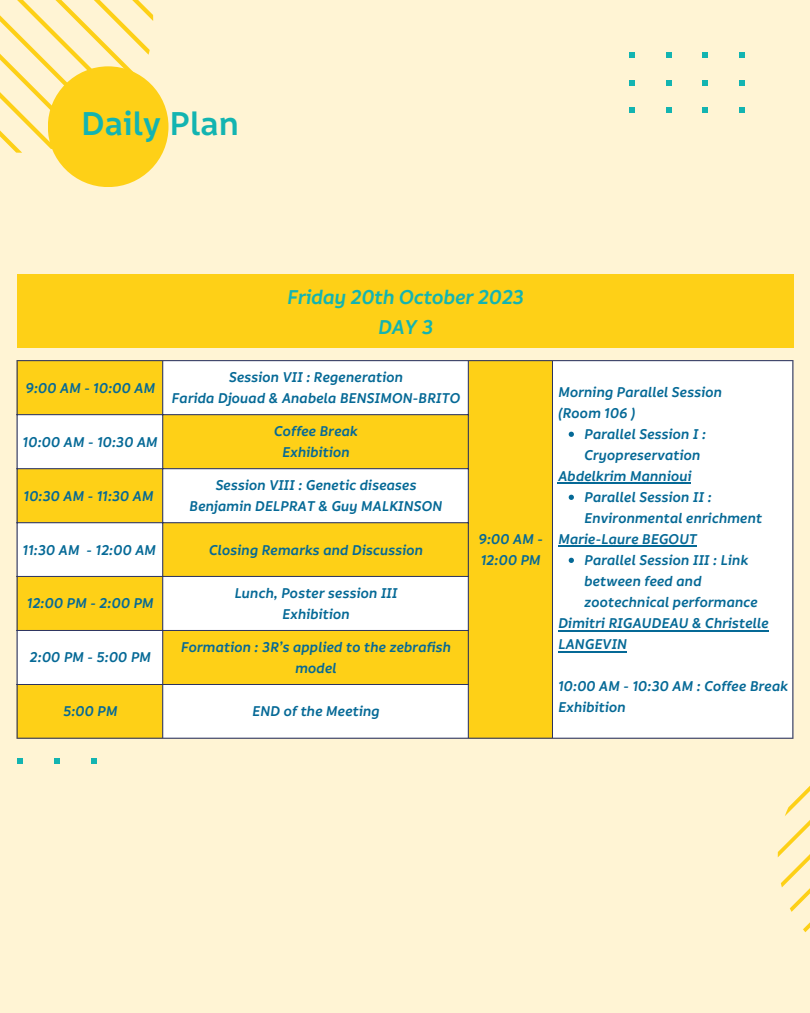
<style>
.page{position:relative;width:810px;height:1013px;background:#fff}
.page>*{position:absolute;margin:0;border:0;box-sizing:border-box;transform-origin:0 0}
.t1{font:600 35.7px "Informative";color:#13b4b1}
.t2{font:italic 600 21.6px "Informative";letter-spacing:-.01em;color:#13b4b1}
.t3{font:italic 600 15.3px/21px "Informative";color:#056996}
</style>
<div class="page">
<div style="left:0;top:0;width:810px;height:1012px;background:#fff4d4"></div>
<svg style="left:0;top:0;width:153px;height:153px"></svg>
<svg style="left:729px;top:738px;width:81px;height:195px"></svg>
<svg style="left:629px;top:52px;width:5px;height:5px"></svg>
<svg style="left:629px;top:80px;width:5px;height:5px"></svg>
<svg style="left:629px;top:108px;width:5px;height:5px"></svg>
<svg style="left:666px;top:52px;width:5px;height:5px"></svg>
<svg style="left:666px;top:80px;width:5px;height:5px"></svg>
<svg style="left:666px;top:108px;width:5px;height:5px"></svg>
<svg style="left:703px;top:52px;width:5px;height:5px"></svg>
<svg style="left:703px;top:80px;width:5px;height:5px"></svg>
<svg style="left:703px;top:108px;width:5px;height:5px"></svg>
<svg style="left:740px;top:52px;width:5px;height:5px"></svg>
<svg style="left:740px;top:80px;width:5px;height:5px"></svg>
<svg style="left:740px;top:108px;width:5px;height:5px"></svg>
<svg style="left:18px;top:758px;width:5px;height:5px"></svg>
<svg style="left:55px;top:758px;width:5px;height:5px"></svg>
<svg style="left:92px;top:758px;width:5px;height:5px"></svg>
<div style="left:48px;top:66px;width:121px;height:121px;background:#fed017;border-radius:50%"></div>
<div style="left:17px;top:274px;width:776px;height:74px;background:#fed017"></div>
<svg style="left:18px;top:361px;width:774px;height:376px;background:#fdeca5"></svg>
<svg style="left:569px;top:431px;width:5px;height:6px"></svg>
<svg style="left:569px;top:494px;width:5px;height:6px"></svg>
<svg style="left:569px;top:557px;width:5px;height:6px"></svg>
<hr style="left:558px;top:482px;width:133px;height:2px;background:#056996">
<hr style="left:558px;top:545px;width:139px;height:2px;background:#056996">
<hr style="left:558px;top:629px;width:210px;height:2px;background:#056996">
<hr style="left:558px;top:650px;width:69px;height:2px;background:#056996">
<hr style="left:17px;top:361px;width:1px;height:376px;background:#2b3360">
<hr style="left:162px;top:361px;width:1px;height:376px;background:#2b3360">
<hr style="left:468px;top:361px;width:1px;height:376px;background:#2b3360">
<hr style="left:552px;top:361px;width:1px;height:376px;background:#2b3360">
<hr style="left:792px;top:361px;width:1px;height:376px;background:#2b3360">
<hr style="left:17px;top:360px;width:776px;height:1px;background:#2b3360">
<hr style="left:17px;top:414px;width:452px;height:1px;background:#2b3360">
<hr style="left:17px;top:468px;width:452px;height:1px;background:#2b3360">
<hr style="left:17px;top:522px;width:452px;height:1px;background:#2b3360">
<hr style="left:17px;top:576px;width:452px;height:1px;background:#2b3360">
<hr style="left:17px;top:630px;width:452px;height:1px;background:#2b3360">
<hr style="left:17px;top:684px;width:452px;height:1px;background:#2b3360">
<hr style="left:17px;top:737px;width:776px;height:1px;background:#2b3360">
<p class="t1" style="left:81px;top:100px;width:159px">Daily Plan</p>
<p class="t3" style="left:25px;top:376px;width:131px">9:00 AM - 10:00 AM</p>
<p class="t3" style="left:22px;top:430px;width:136px">10:00 AM - 10:30 AM</p>
<p class="t3" style="left:23px;top:484px;width:131px">10:30 AM - 11:30 AM</p>
<p class="t2" style="left:287px;top:283px;width:238px">Friday 20th October 2023</p>
<p class="t2" style="left:378px;top:313px;width:56px">DAY 3</p>
<p class="t3" style="left:228px;top:366px;width:176px">Session VII : Regeneration</p>
<p class="t3" style="left:171px;top:387px;width:290px">Farida Djouad &amp; Anabela BENSIMON-BRITO</p>
<p class="t3" style="left:274px;top:420px;width:85px">Coffee Break</p>
<p class="t3" style="left:282px;top:441px;width:69px">Exhibition</p>
<p class="t3" style="left:215px;top:474px;width:203px">Session VIII : Genetic diseases</p>
<p class="t3" style="left:189px;top:495px;width:255px">Benjamin DELPRAT &amp; Guy MALKINSON</p>
<p class="t3" style="left:22px;top:538px;width:135px">11:30 AM - 12:00 AM</p>
<p class="t3" style="left:209px;top:538px;width:216px">Closing Remarks and Discussion</p>
<p class="t3" style="left:27px;top:592px;width:128px">12:00 PM - 2:00 PM</p>
<p class="t3" style="left:234px;top:581px;width:165px">Lunch, Poster session III</p>
<p class="t3" style="left:282px;top:602px;width:69px">Exhibition</p>
<p class="t3" style="left:29px;top:646px;width:123px">2:00 PM - 5:00 PM</p>
<p class="t3" style="left:180px;top:635px;width:272px;text-align:center">Formation : 3R’s applied to the zebrafish model</p>
<p class="t3" style="left:63px;top:700px;width:56px">5:00 PM</p>
<p class="t3" style="left:252px;top:700px;width:129px">END of the Meeting</p>
<p class="t3" style="left:478px;top:528px;width:66px">9:00 AM -<br>12:00 PM</p>
<p class="t3" style="left:558px;top:381px;width:165px">Morning Parallel Session</p>
<p class="t3" style="left:558px;top:402px;width:78px">(Room 106 )</p>
<p class="t3" style="left:584px;top:423px;width:123px">Parallel Session I :<br>Cryopreservation</p>
<p class="t3" style="left:584px;top:486px;width:179px">Parallel Session II :<br>Environmental enrichment</p>
<p class="t3" style="left:584px;top:549px;width:175px">Parallel Session III : Link between feed and zootechnical performance</p>
<p class="t3" style="left:558px;top:465px;width:135px">Abdelkrim Mannioui</p>
<p class="t3" style="left:558px;top:528px;width:140px">Marie-Laure BEGOUT</p>
<p class="t3" style="left:558px;top:612px;width:212px">Dimitri RIGAUDEAU &amp; Christelle<br>LANGEVIN</p>
<p class="t3" style="left:558px;top:675px;width:231px">10:00 AM - 10:30 AM : Coffee Break<br>Exhibition</p>
</div>
